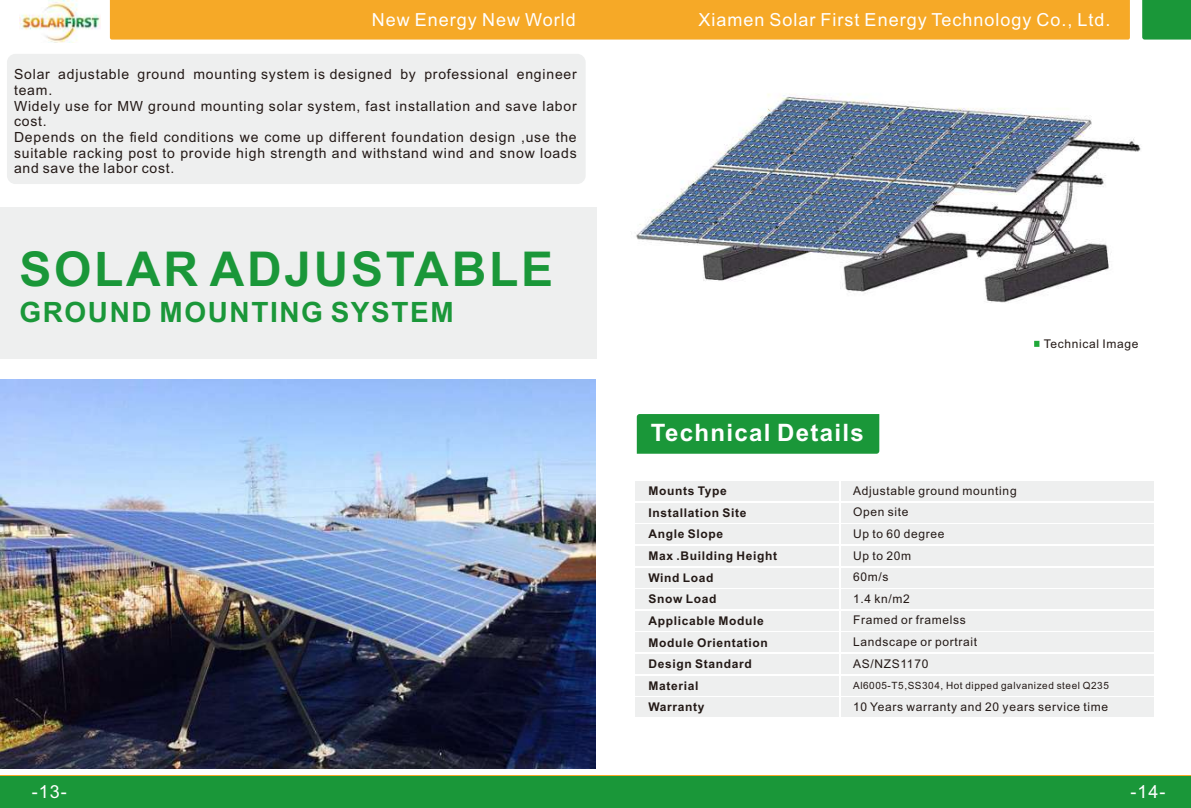
<style>
.page{position:relative;width:1191px;height:808px;background:#fff}
.page>*{position:absolute;margin:0;border:0;box-sizing:border-box;transform-origin:0 0}
.t1{font:700 48px "Arial";letter-spacing:.055em;color:#1a9739}
.t2{font:700 28px "Arial";letter-spacing:.055em;color:#1a9739}
.t3{font:700 24px "Arial";letter-spacing:.055em;color:#fff}
.t4{font:18px "Arial";letter-spacing:.055em;color:#fff}
.t5{font:14px/15.6px "Arial";letter-spacing:.055em;color:#231916}
.t6{font:12px "Arial";letter-spacing:.055em;color:#231916}
.t7{font:700 12px "Arial";letter-spacing:.055em;color:#231916}
.t8{font:10px "Arial";letter-spacing:.055em;color:#231916}
</style>
<div class="page">
<img style="left:636px;top:94px;width:505px;height:209px">
<div style="left:7px;top:54px;width:578px;height:130px;background:#eeefef;border-radius:9px"></div>
<div style="left:0;top:775px;width:1191px;height:33px;background:#1a9739"></div>
<div style="left:0;top:207px;width:597px;height:151px;background:#eeefef"></div>
<img style="left:19px;top:0;width:81px;height:42px">
<div style="left:110px;top:0;width:1019px;height:40px;background:#f6a927"></div>
<div style="left:1142px;top:0;width:49px;height:40px;background:#1a9739"></div>
<img style="left:0;top:380px;width:595px;height:388px">
<div style="left:637px;top:414px;width:242px;height:40px;background:#1a9739"></div>
<div style="left:635px;top:481px;width:204px;height:20px;background:#eeefef"></div>
<div style="left:841px;top:481px;width:312px;height:20px;background:#eeefef"></div>
<div style="left:635px;top:503px;width:204px;height:19px;background:#eeefef"></div>
<div style="left:841px;top:503px;width:312px;height:19px;background:#eeefef"></div>
<div style="left:635px;top:525px;width:203px;height:19px;background:#eeefef"></div>
<div style="left:841px;top:525px;width:312px;height:19px;background:#eeefef"></div>
<div style="left:635px;top:546px;width:204px;height:20px;background:#eeefef"></div>
<div style="left:841px;top:546px;width:312px;height:20px;background:#eeefef"></div>
<div style="left:635px;top:568px;width:204px;height:19px;background:#eeefef"></div>
<div style="left:841px;top:568px;width:312px;height:19px;background:#eeefef"></div>
<div style="left:635px;top:654px;width:204px;height:20px;background:#eeefef"></div>
<div style="left:841px;top:654px;width:312px;height:20px;background:#eeefef"></div>
<div style="left:635px;top:676px;width:204px;height:19px;background:#eeefef"></div>
<div style="left:841px;top:676px;width:312px;height:19px;background:#eeefef"></div>
<div style="left:635px;top:697px;width:204px;height:20px;background:#eeefef"></div>
<div style="left:841px;top:697px;width:312px;height:20px;background:#eeefef"></div>
<svg style="left:1034px;top:341px;width:5px;height:6px"></svg>
<div style="left:635px;top:589px;width:204px;height:20px;background:#eeefef"></div>
<div style="left:841px;top:589px;width:312px;height:20px;background:#eeefef"></div>
<div style="left:635px;top:611px;width:204px;height:19px;background:#eeefef"></div>
<div style="left:841px;top:611px;width:312px;height:19px;background:#eeefef"></div>
<div style="left:635px;top:633px;width:204px;height:19px;background:#eeefef"></div>
<div style="left:841px;top:633px;width:312px;height:19px;background:#eeefef"></div>
<p class="t4" style="left:372px;top:13px;width:205px">New Energy New World</p>
<p class="t4" style="left:698px;top:13px;width:413px">Xiamen Solar First Energy Technology Co., Ltd.</p>
<p class="t5" style="left:14px;top:68px;width:564px">Solar adjustable ground mounting system is designed by professional engineer team.<br>Widely use for MW ground mounting solar system, fast installation and save labor cost.<br>Depends on the field conditions we come up different foundation design ,use the suitable racking post to provide high strength and withstand wind and snow loads and save the labor cost.</p>
<h1 class="t1" style="left:19px;top:251px;width:535px">SOLAR ADJUSTABLE</h1>
<h2 class="t2" style="left:19px;top:301px;width:436px">GROUND MOUNTING SYSTEM</h2>
<p class="t6" style="left:1043px;top:339px;width:96px">Technical Image</p>
<h3 class="t3" style="left:651px;top:424px;width:214px">Technical Details</h3>
<p class="t7" style="left:648px;top:486px;width:80px">Mounts Type</p>
<p class="t6" style="left:853px;top:486px;width:165px">Adjustable ground mounting</p>
<p class="t7" style="left:648px;top:508px;width:100px">Installation Site</p>
<p class="t6" style="left:853px;top:507px;width:57px">Open site</p>
<p class="t7" style="left:648px;top:530px;width:76px">Angle Slope</p>
<p class="t6" style="left:853px;top:529px;width:93px">Up to 60 degree</p>
<p class="t7" style="left:648px;top:552px;width:130px">Max .Building Height</p>
<p class="t6" style="left:853px;top:551px;width:60px">Up to 20m</p>
<p class="t7" style="left:648px;top:573px;width:67px">Wind Load</p>
<p class="t6" style="left:853px;top:573px;width:37px">60m/s</p>
<p class="t7" style="left:648px;top:595px;width:69px">Snow Load</p>
<p class="t6" style="left:853px;top:594px;width:58px">1.4 kn/m2</p>
<p class="t7" style="left:648px;top:616px;width:117px">Applicable Module</p>
<p class="t6" style="left:853px;top:615px;width:114px">Framed or framelss</p>
<p class="t7" style="left:648px;top:638px;width:121px">Module Orientation</p>
<p class="t6" style="left:853px;top:637px;width:126px">Landscape or portrait</p>
<p class="t7" style="left:648px;top:659px;width:105px">Design Standard</p>
<p class="t6" style="left:853px;top:659px;width:77px">AS/NZS1170</p>
<p class="t7" style="left:648px;top:681px;width:52px">Material</p>
<p class="t8" style="left:853px;top:682px;width:257px">Al6005-T5,SS304, Hot dipped galvanized steel Q235</p>
<p class="t7" style="left:648px;top:703px;width:58px">Warranty</p>
<p class="t6" style="left:853px;top:702px;width:256px">10 Years warranty and 20 years service time</p>
<p class="t4" style="left:32px;top:785px;width:37px">-13-</p>
<p class="t4" style="left:1130px;top:785px;width:37px">-14-</p>
</div>
